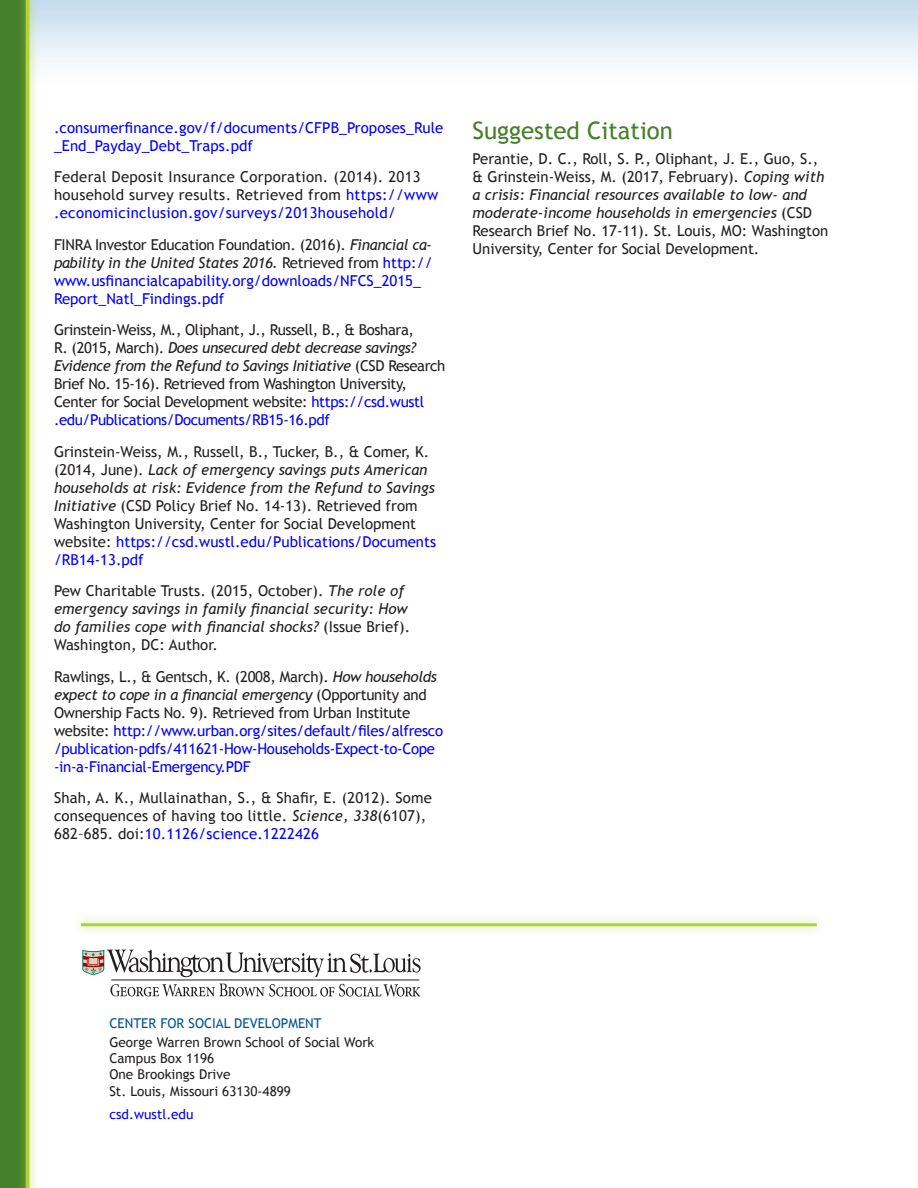
<style>
.page{position:relative;width:918px;height:1188px;background:#fff}
.page>*{position:absolute;margin:0;border:0;box-sizing:border-box;transform-origin:0 0}
.t1{font:24px "Trebuchet MS";color:#45802a}
.t2{font:15px/18px "Trebuchet MS";color:#231f20}
.t3{font:15px/18px "Trebuchet MS";letter-spacing:-.025em;color:#231f20}
.t4{font:15px/18px "Trebuchet MS";letter-spacing:-.02em;color:#00f}
.t5{font:15px/18px "Trebuchet MS";color:#00f}
.t6{font:italic 15px/18px "Trebuchet MS";letter-spacing:.005em;color:#231f20}
.t7{font:15px/18px "Trebuchet MS";letter-spacing:.02em;color:#231f20}
.t8{font:15px/18px "Trebuchet MS";letter-spacing:.005em;color:#00f}
.t9{font:13.5px/16.2px "Trebuchet MS";color:#231f20}
.t10{font:13.5px "Trebuchet MS";color:#005495}
.t11{font:13.5px "Trebuchet MS";color:#00f}
.s1{color:#00f}
.s2{color:#231f20}
.s3{font-style:italic;color:#231f20}
.s4{font-style:italic}
.s5{font-style:normal}
</style>
<div class="page">
<div style="left:0;top:0;width:918px;height:100px;background:linear-gradient(to bottom,#c6ddef,#fff)"></div>
<div style="left:0;top:0;width:28px;height:1188px;background:#45802a"></div>
<div style="left:16px;top:0;width:23px;height:1188px;background:#b3d237;opacity:.75"></div>
<hr style="left:26px;top:0;width:3px;height:1188px;background:#b3d237">
<div style="left:72px;top:913px;width:754px;height:23px;background:#b3d237;opacity:.75"></div>
<hr style="left:81px;top:923px;width:736px;height:3px;background:#b3d237">
<svg style="left:110px;top:984px;width:310px;height:13px"></svg>
<hr style="left:111px;top:980px;width:308px;height:1px;background:#231f20">
<svg style="left:82px;top:950px;width:339px;height:27px"></svg>
<p class="t8" style="left:54px;top:118px;width:391px">.consumerfinance.gov/f/documents/CFPB_Proposes_Rule _End_Payday_Debt_Traps.pdf</p>
<p class="t7" style="left:54px;top:168px;width:386px">Federal Deposit Insurance Corporation. (2014). 2013 household survey results. Retrieved from <span class="s1">https://www .economicinclusion.gov/surveys/2013household/</span></p>
<p class="t5" style="left:54px;top:235px;width:380px"><span class="s2">FINRA Investor Education Foundation. (2016).</span> <span class="s3">Financial ca&shy;pability in the United States 2016.</span> <span class="s2">Retrieved from</span> http:// www.usfinancialcapability.org/downloads/NFCS_2015_ Report_Natl_Findings.pdf</p>
<p class="t3" style="left:54px;top:321px;width:393px">Grinstein-Weiss, M., Oliphant, J., Russell, B., &amp; Boshara,<br>R. (2015, March). <span class="s4">Does unsecured debt decrease savings?<br>Evidence from the Refund to Savings Initiative</span> (CSD Research Brief No. 15-16). Retrieved from Washington University, Center for Social Development website: <span class="s1">https://csd.wustl .edu/Publications/Documents/RB15-16.pdf</span></p>
<p class="t2" style="left:54px;top:442px;width:384px">Grinstein-Weiss, M., Russell, B., Tucker, B., &amp; Comer, K. (2014, June). <span class="s4">Lack of emergency savings puts American households at risk: Evidence from the Refund to Savings Initiative</span> (CSD Policy Brief No. 14-13). Retrieved from Washington University, Center for Social Development website: <span class="s1">https://csd.wustl.edu/Publications/Documents /RB14-13.pdf</span></p>
<p class="t6" style="left:54px;top:582px;width:358px"><span class="s5">Pew Charitable Trusts. (2015, October).</span> The role of emergency savings in family financial security: How do families cope with financial shocks? <span class="s5">(Issue Brief).<br>Washington, DC: Author.</span></p>
<p class="t4" style="left:54px;top:667px;width:391px"><span class="s2">Rawlings, L., &amp; Gentsch, K. (2008, March).</span> <span class="s3">How households expect to cope in a financial emergency</span> <span class="s2">(Opportunity and Ownership Facts No. 9). Retrieved from Urban Institute website:</span> http://www.urban.org/sites/default/files/alfresco /publication-pdfs/411621-How-Households-Expect-to-Cope -in-a-Financial-Emergency.PDF</p>
<p class="t2" style="left:54px;top:789px;width:379px">Shah, A. K., Mullainathan, S., &amp; Shafir, E. (2012). Some consequences of having too little. <span class="s4">Science, 338</span>(6107),<br>682–685. doi:<span class="s1">10.1126/science.1222426</span></p>
<h1 class="t1" style="left:472px;top:117px;width:202px">Suggested Citation</h1>
<p class="t2" style="left:472px;top:150px;width:357px">Perantie, D. C., Roll, S. P., Oliphant, J. E., Guo, S., &amp; Grinstein-Weiss, M. (2017, February). <span class="s4">Coping with a crisis: Financial resources available to low- and moderate-income households in emergencies</span> (CSD Research Brief No. 17-11). St. Louis, MO: Washington University, Center for Social Development.</p>
<p class="t10" style="left:110px;top:1015px;width:17px">Center</p>
<p class="t10" style="left:160px;top:1015px;width:9px">for</p>
<p class="t10" style="left:189px;top:1015px;width:15px">Social</p>
<p class="t10" style="left:234px;top:1015px;width:33px">Development</p>
<p class="t9" style="left:110px;top:1034px;width:266px">George Warren Brown School of Social Work<br>Campus Box 1196<br>One Brookings Drive<br>St. Louis, Missouri 63130-4899</p>
<p class="t11" style="left:110px;top:1106px;width:86px">csd.wustl.edu</p>
</div>
